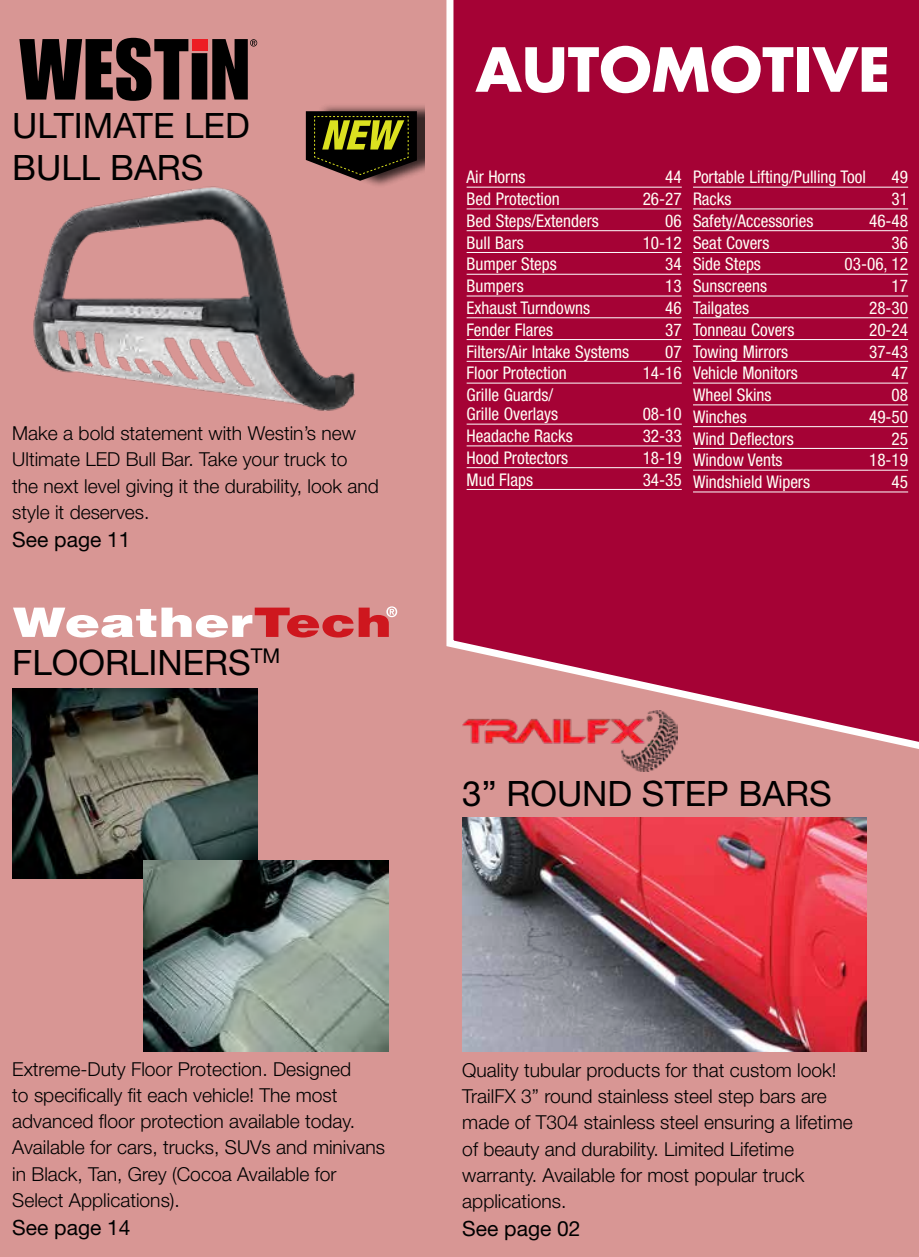
<style>
.page{position:relative;width:919px;height:1257px;background:#d89694}
.page>*{position:absolute;margin:0;border:0;box-sizing:border-box;transform-origin:0 0}
.Section_Header{font:700 59.15px "Futura Std";color:#fff}
.Product_Name_Intro_P{font:35px/42px "Helvetica Neue LT Std";color:#000}
.See_Page_XX_Intro_Pa{font:21px "Helvetica Neue LT Std";color:#000}
.Product_Copy_Intro_P{font:300 19.25px/26.2px "Helvetica Neue LT Std";color:#000}
.Mini_Index{font:condensed 17.5px/19.2px "Helvetica Neue LT Std";color:#fffef6}
</style>
<div class="page">
<svg style="left:446px;top:0;width:473px;height:772px;background:#af204a"></svg>
<img style="left:12px;top:688px;width:245px;height:191px">
<img style="left:462px;top:818px;width:405px;height:233px">
<svg style="left:19px;top:38px;width:169px;height:63px"></svg>
<div style="left:192px;top:53px;width:15px;height:47px;background:#000"></div>
<div style="left:192px;top:39px;width:15px;height:12px;background:#ed1d24"></div>
<svg style="left:212px;top:39px;width:45px;height:61px"></svg>
<img style="left:33px;top:186px;width:322px;height:225px">
<div style="left:297px;top:103px;width:128px;height:85px;background:#000;opacity:.75"></div>
<svg style="left:305px;top:110px;width:113px;height:72px;background:#4a411c"></svg>
<img style="left:144px;top:860px;width:245px;height:191px">
<svg style="left:13px;top:606px;width:384px;height:31px"></svg>
<img style="left:462px;top:711px;width:216px;height:60px">
<hr style="left:466px;top:187px;width:215px;height:1px;background:#fff">
<hr style="left:466px;top:209px;width:215px;height:1px;background:#fff">
<hr style="left:466px;top:230px;width:215px;height:1px;background:#fff">
<hr style="left:466px;top:252px;width:215px;height:1px;background:#fff">
<hr style="left:466px;top:274px;width:215px;height:1px;background:#fff">
<hr style="left:466px;top:296px;width:215px;height:1px;background:#fff">
<hr style="left:466px;top:317px;width:215px;height:1px;background:#fff">
<hr style="left:466px;top:339px;width:215px;height:1px;background:#fff">
<hr style="left:466px;top:361px;width:215px;height:1px;background:#fff">
<hr style="left:466px;top:383px;width:215px;height:1px;background:#fff">
<hr style="left:466px;top:424px;width:215px;height:1px;background:#fff">
<hr style="left:466px;top:446px;width:215px;height:1px;background:#fff">
<hr style="left:466px;top:467px;width:215px;height:1px;background:#fff">
<hr style="left:466px;top:489px;width:215px;height:1px;background:#fff">
<hr style="left:693px;top:187px;width:215px;height:1px;background:#fff">
<hr style="left:693px;top:209px;width:215px;height:1px;background:#fff">
<hr style="left:693px;top:230px;width:215px;height:1px;background:#fff">
<hr style="left:693px;top:252px;width:215px;height:1px;background:#fff">
<hr style="left:693px;top:274px;width:215px;height:1px;background:#fff">
<hr style="left:693px;top:296px;width:215px;height:1px;background:#fff">
<hr style="left:693px;top:317px;width:215px;height:1px;background:#fff">
<hr style="left:693px;top:339px;width:215px;height:1px;background:#fff">
<hr style="left:693px;top:361px;width:215px;height:1px;background:#fff">
<hr style="left:693px;top:383px;width:215px;height:1px;background:#fff">
<hr style="left:693px;top:405px;width:215px;height:1px;background:#fff">
<hr style="left:693px;top:426px;width:215px;height:1px;background:#fff">
<hr style="left:693px;top:448px;width:215px;height:1px;background:#fff">
<hr style="left:693px;top:470px;width:215px;height:1px;background:#fff">
<hr style="left:693px;top:492px;width:215px;height:1px;background:#fff">
<p class="Product_Name_Intro_P" style="left:12px;top:104px;width:239px">ULTIMATE LED<br>BULL BARS</p>
<p class="Product_Copy_Intro_P" style="left:12px;top:420px;width:368px">Make a bold statement with Westin’s new Ultimate LED Bull Bar. Take your truck to<br>the next level giving it the durability, look and style it deserves.</p>
<p class="See_Page_XX_Intro_Pa" style="left:12px;top:527px;width:120px">See page 11</p>
<p class="Product_Name_Intro_P" style="left:12px;top:641px;width:270px">FLOORLINERS<sup>TM</sup></p>
<p class="Section_Header" style="left:475px;top:30px;width:416px">AUTOMOTIVE</p>
<p class="Mini_Index" style="left:466px;top:167px;width:60px">Air Horns</p>
<p class="Mini_Index" style="left:665px;top:167px;width:18px">44</p>
<p class="Mini_Index" style="left:466px;top:189px;width:95px">Bed Protection</p>
<p class="Mini_Index" style="left:642px;top:189px;width:41px">26-27</p>
<p class="Mini_Index" style="left:466px;top:211px;width:134px">Bed Steps/Extenders</p>
<p class="Mini_Index" style="left:665px;top:211px;width:18px">06</p>
<p class="Mini_Index" style="left:466px;top:233px;width:59px">Bull Bars</p>
<p class="Mini_Index" style="left:642px;top:233px;width:41px">10-12</p>
<p class="Mini_Index" style="left:466px;top:254px;width:92px">Bumper Steps</p>
<p class="Mini_Index" style="left:665px;top:254px;width:18px">34</p>
<p class="Mini_Index" style="left:466px;top:276px;width:59px">Bumpers</p>
<p class="Mini_Index" style="left:665px;top:276px;width:18px">13</p>
<p class="Mini_Index" style="left:466px;top:298px;width:125px">Exhaust Turndowns</p>
<p class="Mini_Index" style="left:665px;top:298px;width:18px">46</p>
<p class="Mini_Index" style="left:466px;top:320px;width:88px">Fender Flares</p>
<p class="Mini_Index" style="left:665px;top:320px;width:18px">37</p>
<p class="Mini_Index" style="left:466px;top:342px;width:164px">Filters/Air Intake Systems</p>
<p class="Mini_Index" style="left:665px;top:342px;width:18px">07</p>
<p class="Mini_Index" style="left:466px;top:363px;width:102px">Floor Protection</p>
<p class="Mini_Index" style="left:642px;top:363px;width:41px">14-16</p>
<p class="Mini_Index" style="left:466px;top:385px;width:93px">Grille Guards/<br>Grille Overlays</p>
<p class="Mini_Index" style="left:642px;top:404px;width:41px">08-10</p>
<p class="Mini_Index" style="left:466px;top:426px;width:108px">Headache Racks</p>
<p class="Mini_Index" style="left:642px;top:426px;width:41px">32-33</p>
<p class="Mini_Index" style="left:466px;top:448px;width:103px">Hood Protectors</p>
<p class="Mini_Index" style="left:642px;top:448px;width:41px">18-19</p>
<p class="Mini_Index" style="left:466px;top:470px;width:68px">Mud Flaps</p>
<p class="Mini_Index" style="left:642px;top:470px;width:41px">34-35</p>
<p class="Mini_Index" style="left:693px;top:167px;width:174px">Portable Lifting/Pulling Tool</p>
<p class="Mini_Index" style="left:891px;top:167px;width:18px">49</p>
<p class="Mini_Index" style="left:693px;top:189px;width:40px">Racks</p>
<p class="Mini_Index" style="left:891px;top:189px;width:18px">31</p>
<p class="Mini_Index" style="left:693px;top:211px;width:122px">Safety/Accessories</p>
<p class="Mini_Index" style="left:869px;top:211px;width:41px">46-48</p>
<p class="Mini_Index" style="left:693px;top:233px;width:78px">Seat Covers</p>
<p class="Mini_Index" style="left:891px;top:233px;width:18px">36</p>
<p class="Mini_Index" style="left:693px;top:254px;width:69px">Side Steps</p>
<p class="Mini_Index" style="left:844px;top:254px;width:65px">03-06, 12</p>
<p class="Mini_Index" style="left:693px;top:276px;width:76px">Sunscreens</p>
<p class="Mini_Index" style="left:891px;top:276px;width:18px">17</p>
<p class="Mini_Index" style="left:693px;top:298px;width:58px">Tailgates</p>
<p class="Mini_Index" style="left:869px;top:298px;width:41px">28-30</p>
<p class="Mini_Index" style="left:693px;top:320px;width:103px">Tonneau Covers</p>
<p class="Mini_Index" style="left:869px;top:320px;width:41px">20-24</p>
<p class="Mini_Index" style="left:693px;top:342px;width:97px">Towing Mirrors</p>
<p class="Mini_Index" style="left:869px;top:342px;width:41px">37-43</p>
<p class="Mini_Index" style="left:693px;top:363px;width:106px">Vehicle Monitors</p>
<p class="Mini_Index" style="left:891px;top:363px;width:18px">47</p>
<p class="Mini_Index" style="left:693px;top:385px;width:80px">Wheel Skins</p>
<p class="Mini_Index" style="left:891px;top:385px;width:18px">08</p>
<p class="Mini_Index" style="left:693px;top:407px;width:55px">Winches</p>
<p class="Mini_Index" style="left:869px;top:407px;width:41px">49-50</p>
<p class="Mini_Index" style="left:693px;top:429px;width:102px">Wind Deflectors</p>
<p class="Mini_Index" style="left:891px;top:429px;width:18px">25</p>
<p class="Mini_Index" style="left:693px;top:450px;width:91px">Window Vents</p>
<p class="Mini_Index" style="left:869px;top:450px;width:41px">18-19</p>
<p class="Mini_Index" style="left:693px;top:472px;width:118px">Windshield Wipers</p>
<p class="Mini_Index" style="left:891px;top:472px;width:18px">45</p>
<p class="Product_Name_Intro_P" style="left:462px;top:772px;width:371px">3” ROUND STEP BARS</p>
<p class="Product_Copy_Intro_P" style="left:12px;top:1055px;width:374px">Extreme-Duty Floor Protection. Designed<br>to specifically fit each vehicle! The most advanced floor protection available today.<br>Available for cars, trucks, SUVs and minivans in Black, Tan, Grey (Cocoa Available for Select Applications).</p>
<p class="See_Page_XX_Intro_Pa" style="left:12px;top:1215px;width:120px">See page 14</p>
<p class="Product_Copy_Intro_P" style="left:462px;top:1056px;width:392px">Quality tubular products for that custom look!<br>TrailFX 3” round stainless steel step bars are made of T304 stainless steel ensuring a lifetime of beauty and durability. Limited Lifetime warranty. Available for most popular truck applications.</p>
<p class="See_Page_XX_Intro_Pa" style="left:462px;top:1216px;width:120px">See page 02</p>
</div>
